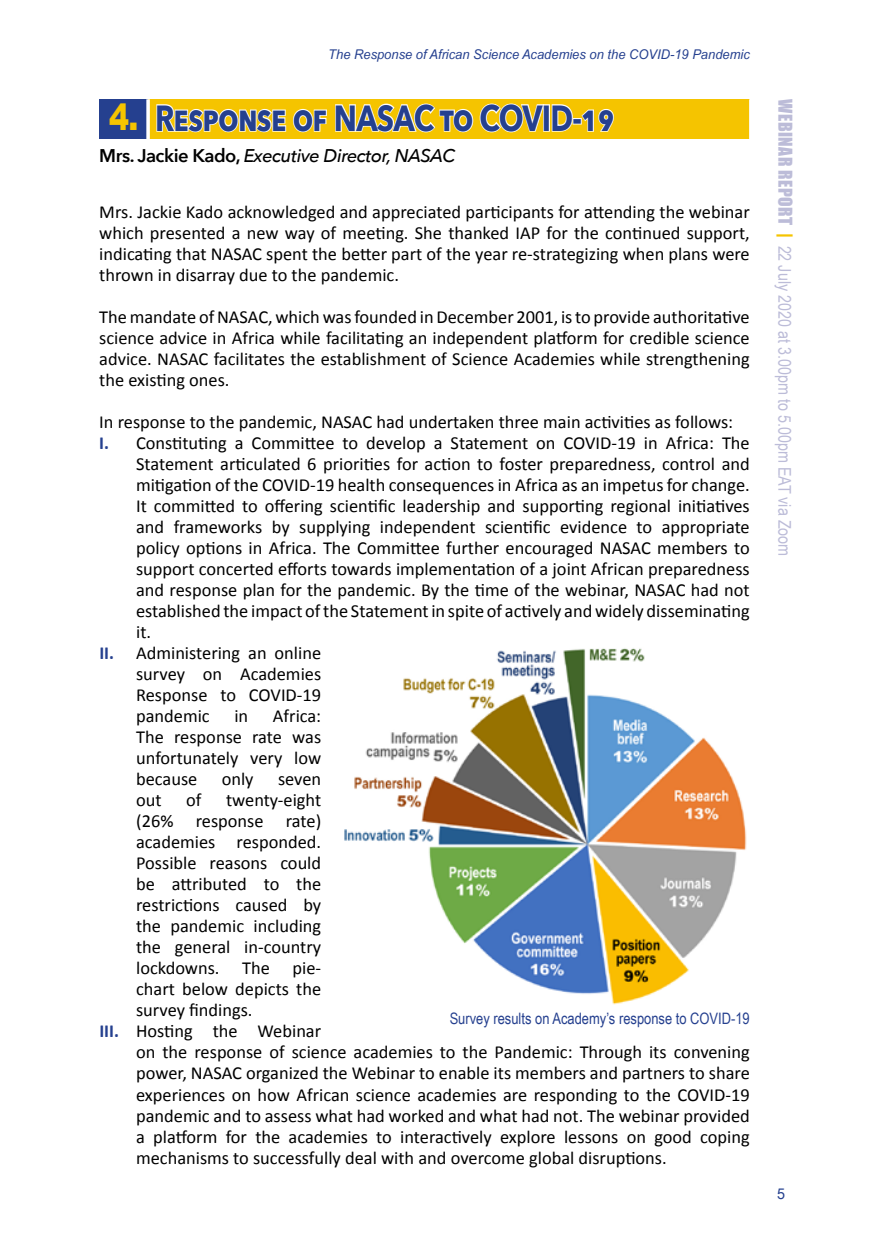
<style>
.page{position:relative;width:874px;height:1241px;background:#fff}
.page>*{position:absolute;margin:0;border:0;box-sizing:border-box;transform-origin:0 0}
.t1{font:700 36.23px "Avenir Next";letter-spacing:-.025em;color:#25408f;scale:.81 1}
.t2{font:18.38px/21px "Calibri";color:#000;text-align:justify}
.t3{font:italic 500 18.38px "Avenir Next";letter-spacing:-.025em;color:#000}
.t4{font:17.5px "Arial Narrow";color:#bcbcd8}
.t5{font:15.75px "Arial Narrow";color:#25408f}
.t6{font:14.88px "Arial Narrow";color:#25408f;scale:1.18 1}
.t7{font:italic 13.47px "Arial Narrow";color:#25408f;scale:1.18 1}
.s1{font-family:"Arial";font-weight:900;color:#f5c400}
.s2{font-weight:600;font-style:normal}
.s3{font-weight:700;color:#25408f}
.s4{font-family:"Impact"}
</style>
<div class="page">
<div style="left:99px;top:99px;width:49px;height:40px;background:#25408f"></div>
<div style="left:148px;top:99px;width:601px;height:40px;background:#f5c400"></div>
<svg style="left:146px;top:99px;width:4px;height:40px"></svg>
<svg style="left:156px;top:104px;width:171px;height:29px"></svg>
<svg style="left:335px;top:103px;width:238px;height:30px"></svg>
<div style="left:572px;top:118px;width:9px;height:6px;border:2px solid #fff"></div>
<svg style="left:580px;top:108px;width:34px;height:24px"></svg>
<img style="left:344px;top:648px;width:403px;height:357px">
<p class="t7" style="left:328px;top:44px;width:358px">The Response of African Science Academies on the COVID-19 Pandemic</p>
<h1 class="t1" style="left:109px;top:87px;width:625px"><span class="s1">4.</span> Response of NASAC to COVID-19</h1>
<p class="t3" style="left:99px;top:140px;width:357px"><span class="s2">Mrs. Jackie Kado,</span> Executive Director, NASAC</p>
<p class="t2" style="left:99px;top:201px;width:651px">Mrs. Jackie Kado acknowledged and appreciated participants for attending the webinar which presented a new way of meeting. She thanked IAP for the continued support, indicating that NASAC spent the better part of the year re-strategizing when plans were thrown in disarray due to the pandemic.</p>
<p class="t2" style="left:99px;top:306px;width:651px">Themandate ofNASAC, which wasfounded inDecember 2001, isto provide authoritative science advice in Africa while facilitating an independent platform for credible science advice. NASAC facilitates the establishment of Science Academies while strengthening the existing ones.</p>
<p class="t2" style="left:99px;top:411px;width:635px">In response to the pandemic, NASAC had undertaken three main activities as follows:</p>
<p class="t2" style="left:99px;top:432px;width:651px"><span class="s3">I.</span> Constituting a Committee to develop a Statement on COVID-19 in Africa: The</p>
<p class="t2" style="left:136px;top:453px;width:615px">Statement articulated 6 priorities for action to foster preparedness, control and</p>
<p class="t2" style="left:136px;top:474px;width:615px">mitigation of the COVID-19 health consequences in Africa as an impetus for change.</p>
<p class="t2" style="left:136px;top:495px;width:615px">It committed to offering scientific leadership and supporting regional initiatives</p>
<p class="t2" style="left:136px;top:516px;width:615px">and frameworks by supplying independent scientific evidence to appropriate</p>
<p class="t2" style="left:136px;top:537px;width:615px">policy options in Africa. The Committee further encouraged NASAC members to</p>
<p class="t2" style="left:136px;top:558px;width:615px">support concerted efforts towards implementation of a joint African preparedness</p>
<p class="t2" style="left:136px;top:579px;width:615px">and response plan for the pandemic. By the time of the webinar, NASAC had not</p>
<p class="t2" style="left:136px;top:600px;width:615px">established the impact ofthe Statementin spite of actively and widely disseminating</p>
<p class="t2" style="left:136px;top:621px;width:16px">it.</p>
<p class="t2" style="left:99px;top:642px;width:223px"><span class="s3">II.</span> Administering an online</p>
<p class="t2" style="left:136px;top:663px;width:186px">survey on Academies</p>
<p class="t2" style="left:136px;top:684px;width:186px">Response to COVID-19</p>
<p class="t2" style="left:136px;top:705px;width:75px">pandemic</p>
<p class="t2" style="left:234px;top:705px;width:15px">in</p>
<p class="t2" style="left:136px;top:705px;width:186px;text-indent:137px">Africa:<br>The response rate was unfortunately very low because</p>
<p class="t2" style="left:222px;top:768px;width:33px">only</p>
<p class="t2" style="left:278px;top:768px;width:45px">seven</p>
<p class="t2" style="left:136px;top:789px;width:27px">out</p>
<p class="t2" style="left:186px;top:789px;width:17px">of</p>
<p class="t2" style="left:226px;top:789px;width:97px">twenty-eight</p>
<p class="t2" style="left:136px;top:810px;width:186px">(26% response rate)</p>
<p class="t2" style="left:136px;top:831px;width:186px">academies responded.</p>
<p class="t2" style="left:136px;top:852px;width:186px">Possible reasons could</p>
<p class="t2" style="left:136px;top:873px;width:186px">be attributed to the</p>
<p class="t2" style="left:136px;top:894px;width:186px">restrictions caused by</p>
<p class="t2" style="left:136px;top:915px;width:186px">the pandemic including</p>
<p class="t2" style="left:136px;top:936px;width:186px">the general in-country</p>
<p class="t2" style="left:136px;top:957px;width:186px">lockdowns. The pie-</p>
<p class="t2" style="left:136px;top:978px;width:186px">chart below depicts the</p>
<p class="t2" style="left:136px;top:999px;width:118px">survey findings.</p>
<p class="t2" style="left:99px;top:1020px;width:223px"><span class="s3">III.</span> Hosting the Webinar</p>
<p class="t2" style="left:136px;top:1041px;width:615px">on the response of science academies to the Pandemic: Through its convening</p>
<p class="t2" style="left:136px;top:1062px;width:615px">power, NASAC organized the Webinar to enable its members and partners to share</p>
<p class="t2" style="left:136px;top:1083px;width:615px">experiences on how African science academies are responding to the COVID-19</p>
<p class="t2" style="left:136px;top:1104px;width:615px">pandemic and to assess what had worked and what had not. The webinar provided</p>
<p class="t2" style="left:136px;top:1125px;width:615px">a platform for the academies to interactively explore lessons on good coping</p>
<p class="t2" style="left:136px;top:1146px;width:532px">mechanisms to successfully deal with and overcome global disruptions.</p>
<p class="t5" style="left:449px;top:1006px;width:301px">Survey results on Academy’s response to COVID-19</p>
<p class="t4" style="left:797px;top:99px;width:458px;rotate:90deg"><span class="s4">WEBINAR REPORT</span> <span class="s1">|</span> 22 July 2020 at 3.00pm to 5.00pm EAT via Zoom</p>
<p class="t6" style="left:776px;top:1182px;width:8px">5</p>
</div>
